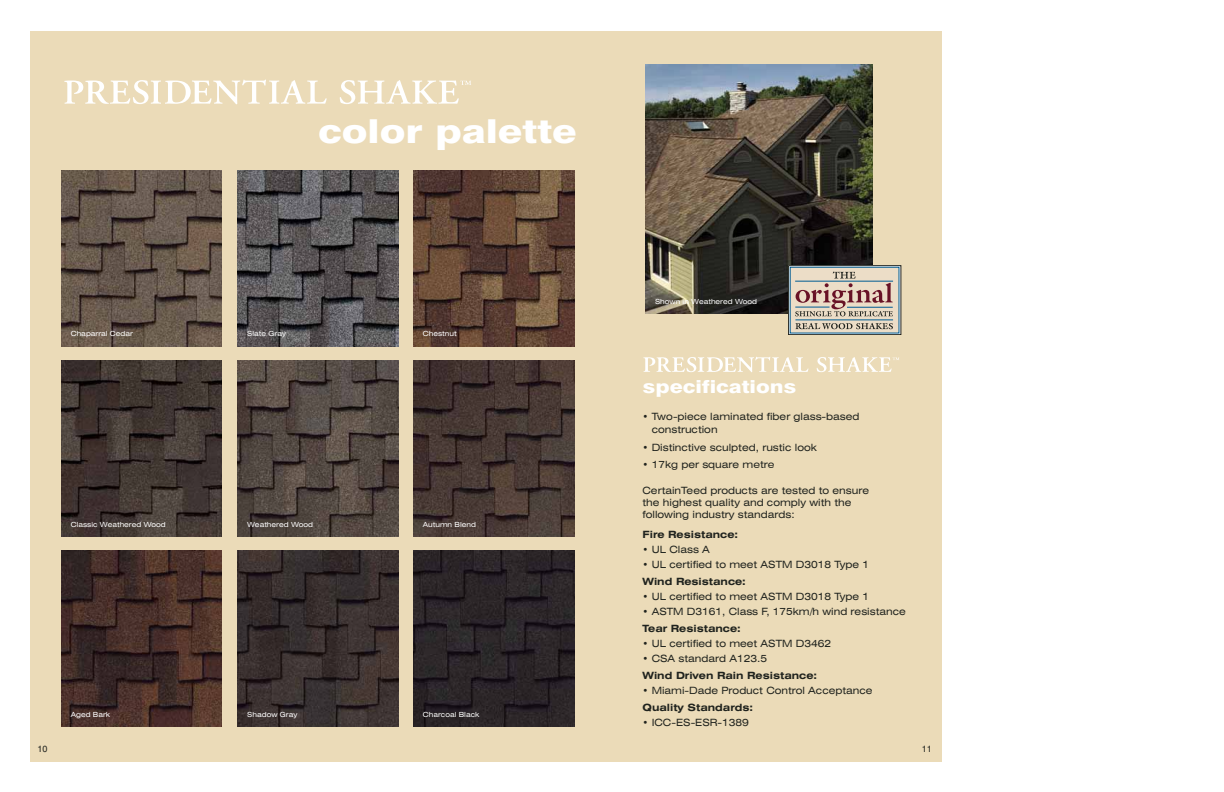
<style>
.page{position:relative;width:1224px;height:792px;background:#fff}
.page>*{position:absolute;margin:0;border:0;box-sizing:border-box;transform-origin:0 0}
.t1{font:800 33px "Swiss 721 BT";color:#fff;scale:1.25 1}
.t2{font:800 18px "Swiss 721 BT";color:#fff;scale:1.22 1}
.t3{font:expanded 10px/12px "Swiss 721 BT";color:#20231e}
.t4{font:700 expanded 10px "Swiss 721 BT";color:#20231e}
.t5{font:9px "Helvetica";color:#20231e}
.t6{font:expanded 7px "Swiss 721 BT";color:#fff}
.s1{font-family:"Swis 721 Ex BT";font-stretch:normal}
.s2{font-weight:700}
</style>
<div class="page">
<div style="left:612px;top:31px;width:329px;height:731px;background:#ebdbb8"></div>
<img style="left:645px;top:64px;width:228px;height:250px">
<div style="left:788px;top:266px;width:113px;height:69px;border:1px solid #20231e"></div>
<svg style="left:792px;top:269px;width:105px;height:62px;fill:#ecddc7"></svg>
<svg style="left:795px;top:272px;width:98px;height:44px"></svg>
<hr style="left:795px;top:307px;width:35px;height:1px;background:#005c93">
<hr style="left:847px;top:307px;width:46px;height:1px;background:#005c93">
<hr style="left:795px;top:281px;width:98px;height:1px;background:#005c93">
<hr style="left:795px;top:320px;width:98px;height:1px;background:#005c93">
<svg style="left:795px;top:323px;width:98px;height:6px"></svg>
<svg style="left:643px;top:357px;width:165px;height:15px"></svg>
<svg style="left:817px;top:357px;width:82px;height:15px"></svg>
<div style="left:31px;top:31px;width:581px;height:731px;background:#ebdbb8"></div>
<img style="left:413px;top:170px;width:161px;height:176px">
<img style="left:413px;top:361px;width:161px;height:176px">
<img style="left:413px;top:551px;width:161px;height:176px">
<img style="left:61px;top:361px;width:161px;height:175px">
<img style="left:238px;top:361px;width:160px;height:175px">
<img style="left:61px;top:551px;width:161px;height:176px">
<img style="left:238px;top:551px;width:160px;height:176px">
<img style="left:61px;top:170px;width:161px;height:176px">
<img style="left:238px;top:170px;width:160px;height:176px">
<svg style="left:64px;top:80px;width:263px;height:24px"></svg>
<svg style="left:340px;top:80px;width:131px;height:24px"></svg>
<h1 class="t1" style="left:318px;top:119px;width:209px">color palette</h1>
<p class="t6" style="left:71px;top:331px;width:64px">Chaparral Cedar</p>
<p class="t6" style="left:247px;top:331px;width:40px">Slate Gray</p>
<p class="t6" style="left:423px;top:331px;width:35px">Chestnut</p>
<p class="t6" style="left:71px;top:522px;width:96px">Classic Weathered Wood</p>
<p class="t6" style="left:247px;top:522px;width:67px">Weathered Wood</p>
<p class="t6" style="left:423px;top:522px;width:55px">Autumn Blend</p>
<p class="t5" style="left:37px;top:746px;width:11px">10</p>
<p class="t6" style="left:71px;top:712px;width:41px">Aged Bark</p>
<p class="t6" style="left:247px;top:712px;width:52px">Shadow Gray</p>
<p class="t6" style="left:423px;top:712px;width:58px">Charcoal Black</p>
<p class="t6" style="left:655px;top:299px;width:103px">Shown in Weathered Wood</p>
<h2 class="t2" style="left:643px;top:380px;width:128px">specifications</h2>
<p class="t3" style="left:652px;top:411px;width:209px;line-height:13px;text-indent:-9px">• Two-piece laminated fiber glass-based construction</p>
<p class="t3" style="left:643px;top:442px;width:176px">• Distinctive sculpted, rustic look</p>
<p class="t3" style="left:643px;top:460px;width:133px">• <span class="s1">17kg</span> per square <span class="s1">metre</span></p>
<p class="t3" style="left:643px;top:486px;width:228px">CertainTeed products are tested to ensure the highest quality and comply with the following industry standards:</p>
<p class="t4" style="left:643px;top:531px;width:97px">Fire Resistance:</p>
<p class="t3" style="left:643px;top:545px;width:69px">• UL Class A</p>
<p class="t3" style="left:643px;top:560px;width:228px">• UL certified to meet ASTM D3018 Type 1</p>
<p class="t4" style="left:643px;top:578px;width:105px">Wind Resistance:</p>
<p class="t3" style="left:643px;top:592px;width:228px">• UL certified to meet ASTM D3018 Type 1</p>
<p class="t3" style="left:643px;top:604px;width:265px;line-height:17px">• ASTM D3161, Class F, <span class="s1">175km/h</span> wind resistance<br><span class="s2">Tear Resistance:</span></p>
<p class="t3" style="left:643px;top:639px;width:190px">• UL certified to meet ASTM D3462</p>
<p class="t3" style="left:643px;top:654px;width:126px">• CSA standard A123.5</p>
<p class="t4" style="left:643px;top:672px;width:176px">Wind Driven Rain Resistance:</p>
<p class="t3" style="left:643px;top:686px;width:232px">• Miami-Dade Product Control Acceptance</p>
<p class="t4" style="left:643px;top:704px;width:112px">Quality Standards:</p>
<p class="t3" style="left:643px;top:718px;width:108px">• ICC-ES-ESR-1389</p>
<p class="t5" style="left:922px;top:746px;width:11px">11</p>
</div>
